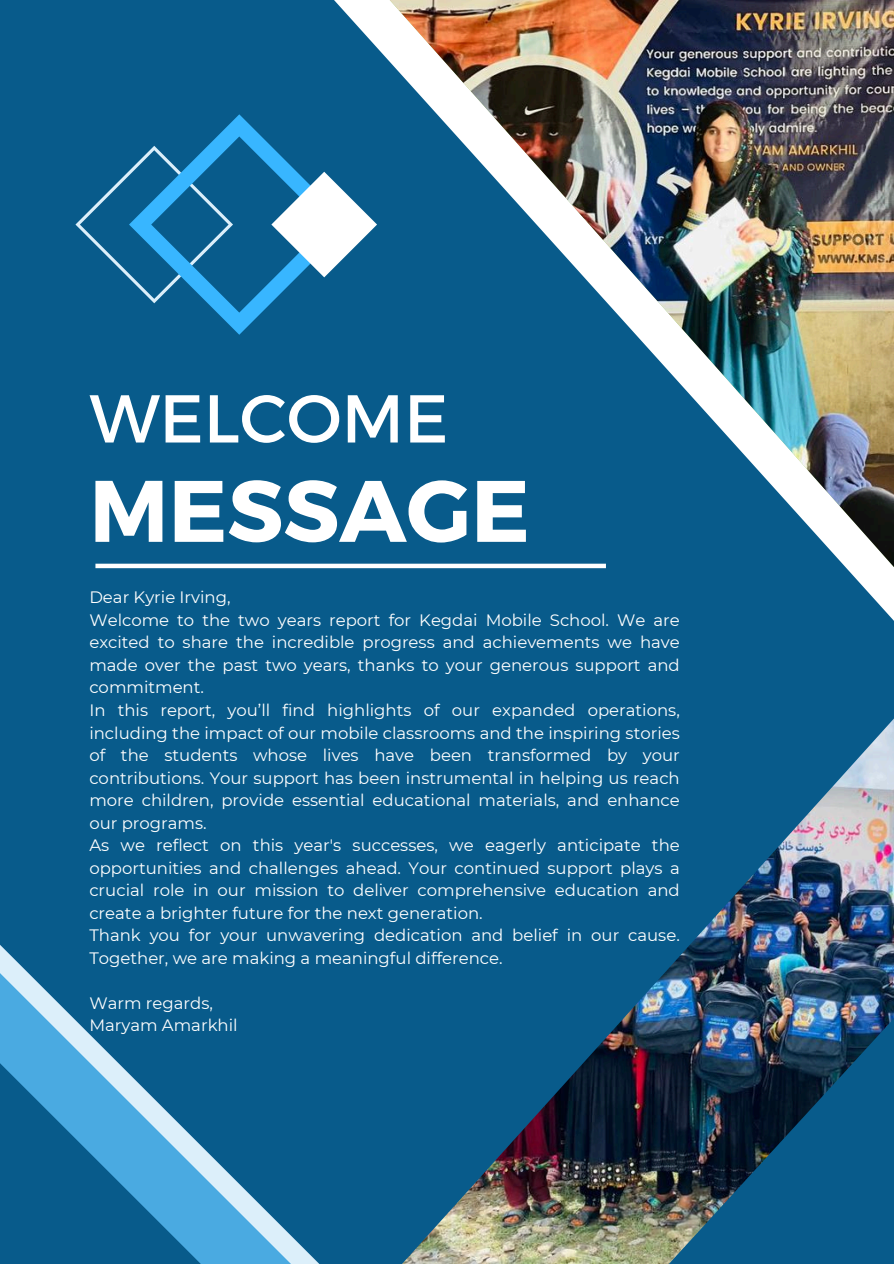
<style>
.page{position:relative;width:894px;height:1264px;background:#fff}
.page>*{position:absolute;margin:0;border:0;box-sizing:border-box;transform-origin:0 0}
.t1{font:700 87px "Montserrat";color:#fff}
.t2{font:67.5px "Montserrat";color:#fff}
.t3{font:16.5px/22.5px "Montserrat";color:#fff;text-align:justify}
</style>
<div class="page">
<div style="left:0;top:0;width:893px;height:1263px;background:#085b8b"></div>
<img style="left:365px;top:0;width:528px;height:616px">
<svg style="left:0;top:952px;width:76px;height:69px"></svg>
<svg style="left:0;top:1021px;width:233px;height:242px"></svg>
<img style="left:233px;top:719px;width:660px;height:544px">
<div style="left:95px;top:563px;width:510px;height:5px;background:#fff"></div>
<svg style="left:75px;top:171px;width:54px;height:107px"></svg>
<svg style="left:129px;top:114px;width:196px;height:221px"></svg>
<svg style="left:271px;top:172px;width:106px;height:105px"></svg>
<p class="t2" style="left:89px;top:374px;width:360px">WELCOME</p>
<p class="t1" style="left:89px;top:454px;width:442px">MESSAGE</p>
<p class="t3" style="left:89px;top:586px;width:143px">Dear Kyrie Irving,</p>
<h2 class="t3" style="left:89px;top:608px;width:591px">Welcome to the two years report for Kegdai Mobile School. We are excited to share the incredible progress and achievements we have made over the past two years, thanks to your generous support and commitment.</h2>
<h1 class="t3" style="left:89px;top:698px;width:591px">In this report, you’ll find highlights of our expanded operations, including the impact of our mobile classrooms and the inspiring stories of the students whose lives have been transformed by your contributions. Your support has been instrumental in helping us reach more children, provide essential educational materials, and enhance our programs.</h1>
<p class="t3" style="left:89px;top:833px;width:591px">As we reflect on this year's successes, we eagerly anticipate the opportunities and challenges ahead. Your continued support plays a crucial role in our mission to deliver comprehensive education and create a brighter future for the next generation.</p>
<p class="t3" style="left:89px;top:923px;width:591px">Thank you for your unwavering dedication and belief in our cause.<br>Together, we are making a meaningful difference.</p>
<p class="t3" style="left:89px;top:991px;width:125px">Warm regards,</p>
<p class="t3" style="left:89px;top:1013px;width:150px">Maryam Amarkhil</p>
</div>
